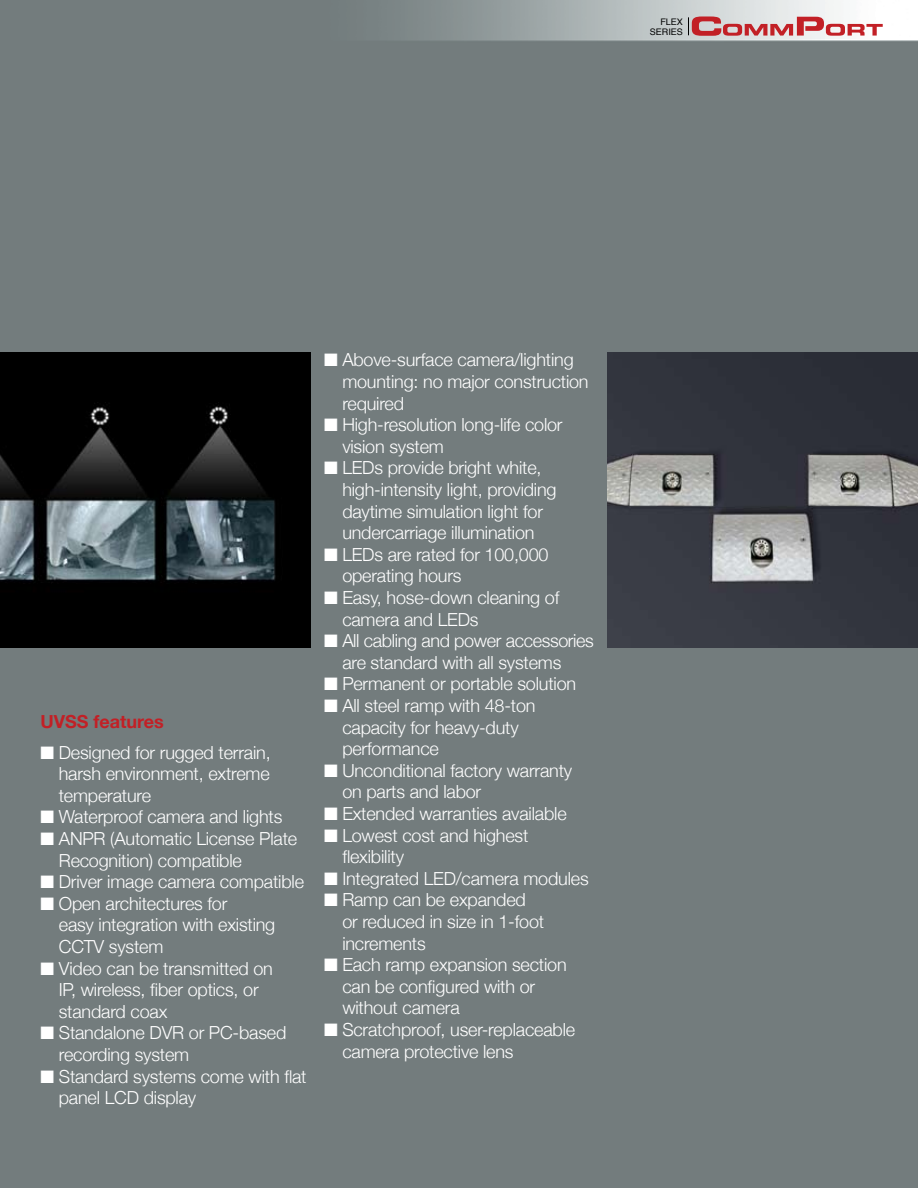
<style>
.page{position:relative;width:918px;height:1188px;background:#737c7d}
.page>*{position:absolute;margin:0;border:0;box-sizing:border-box;transform-origin:0 0}
.t1{font:300 18px/21.6px "Helvetica Neue";letter-spacing:-.01em;color:#fff}
.t2{font:700 18px "Helvetica Neue";color:#c22026}
.t3{font:9px/9.8px "Helvetica";color:#000;text-align:right}
</style>
<div class="page">
<svg style="left:688px;top:17px;width:195px;height:19px"></svg>
<img style="left:0;top:352px;width:310px;height:296px">
<img style="left:608px;top:352px;width:310px;height:296px">
<p class="t3" style="left:650px;top:16px;width:35px">FLEX<br>SERIES</p>
<p class="t2" style="left:40px;top:710px;width:125px">UVSS features</p>
<p class="t1" style="left:59px;top:741px;width:213px;text-align:justify;text-indent:-18px">■ Designed for rugged terrain, harsh environment, extreme temperature</p>
<p class="t1" style="left:40px;top:806px;width:243px">■ Waterproof camera and lights</p>
<p class="t1" style="left:40px;top:827px;width:29px">■ ANPR</p>
<p class="t1" style="left:59px;top:827px;width:240px;text-indent:51px">(Automatic License Plate<br>Recognition) compatible</p>
<p class="t1" style="left:40px;top:871px;width:265px">■ Driver image camera compatible</p>
<p class="t1" style="left:59px;top:892px;width:218px;text-indent:-18px">■ Open architectures for<br>easy integration with existing<br>CCTV</p>
<p class="t1" style="left:109px;top:935px;width:56px">system</p>
<p class="t1" style="left:59px;top:957px;width:216px;text-indent:-18px">■ Video can be transmitted on<br>IP, wireless, fiber optics, or standard coax</p>
<p class="t1" style="left:40px;top:1022px;width:121px">■ Standalone DVR</p>
<p class="t1" style="left:59px;top:1022px;width:229px;text-indent:130px">or PC-based recording system</p>
<p class="t1" style="left:59px;top:1065px;width:249px;text-indent:-18px">■ Standard systems come with flat panel LCD display</p>
<p class="t1" style="left:342px;top:349px;width:248px;text-indent:-18px">■ Above-surface camera/lighting mounting: no major construction required</p>
<p class="t1" style="left:342px;top:414px;width:222px;text-indent:-18px">■ H igh-resolution long-life color vision system</p>
<p class="t1" style="left:342px;top:457px;width:216px;text-indent:-18px">■ LEDs provide bright white, high-intensity light, providing daytime simulation light for undercarriage illumination</p>
<p class="t1" style="left:342px;top:543px;width:208px;text-indent:-18px">■ LEDs are rated for 100,000 operating hours</p>
<p class="t1" style="left:342px;top:587px;width:219px;text-indent:-18px">■ Easy, hose-down cleaning of camera and LEDs</p>
<p class="t1" style="left:342px;top:630px;width:253px;text-indent:-18px">■ All cabling and power accessories are standard with all systems</p>
<p class="t1" style="left:324px;top:673px;width:254px">■ Permanent or portable solution</p>
<p class="t1" style="left:342px;top:695px;width:195px;text-indent:-18px">■ All steel ramp with 48-ton capacity for heavy-duty performance</p>
<p class="t1" style="left:342px;top:759px;width:231px;text-indent:-18px">■ U nconditional factory warranty on parts and labor</p>
<p class="t1" style="left:324px;top:803px;width:244px">■ Extended warranties available</p>
<p class="t1" style="left:342px;top:824px;width:188px;text-indent:-18px">■ Lowest cost and highest flexibility</p>
<p class="t1" style="left:324px;top:867px;width:266px">■ Integrated LED/camera modules</p>
<p class="t1" style="left:342px;top:889px;width:203px;text-indent:-18px">■ Ramp can be expanded or reduced in size in 1-foot increments</p>
<p class="t1" style="left:342px;top:954px;width:226px;text-indent:-18px">■ Each ramp expansion section can be configured with or without camera</p>
<p class="t1" style="left:342px;top:1019px;width:234px;text-indent:-18px">■ Scratchproof, user-replaceable camera protective lens</p>
</div>
